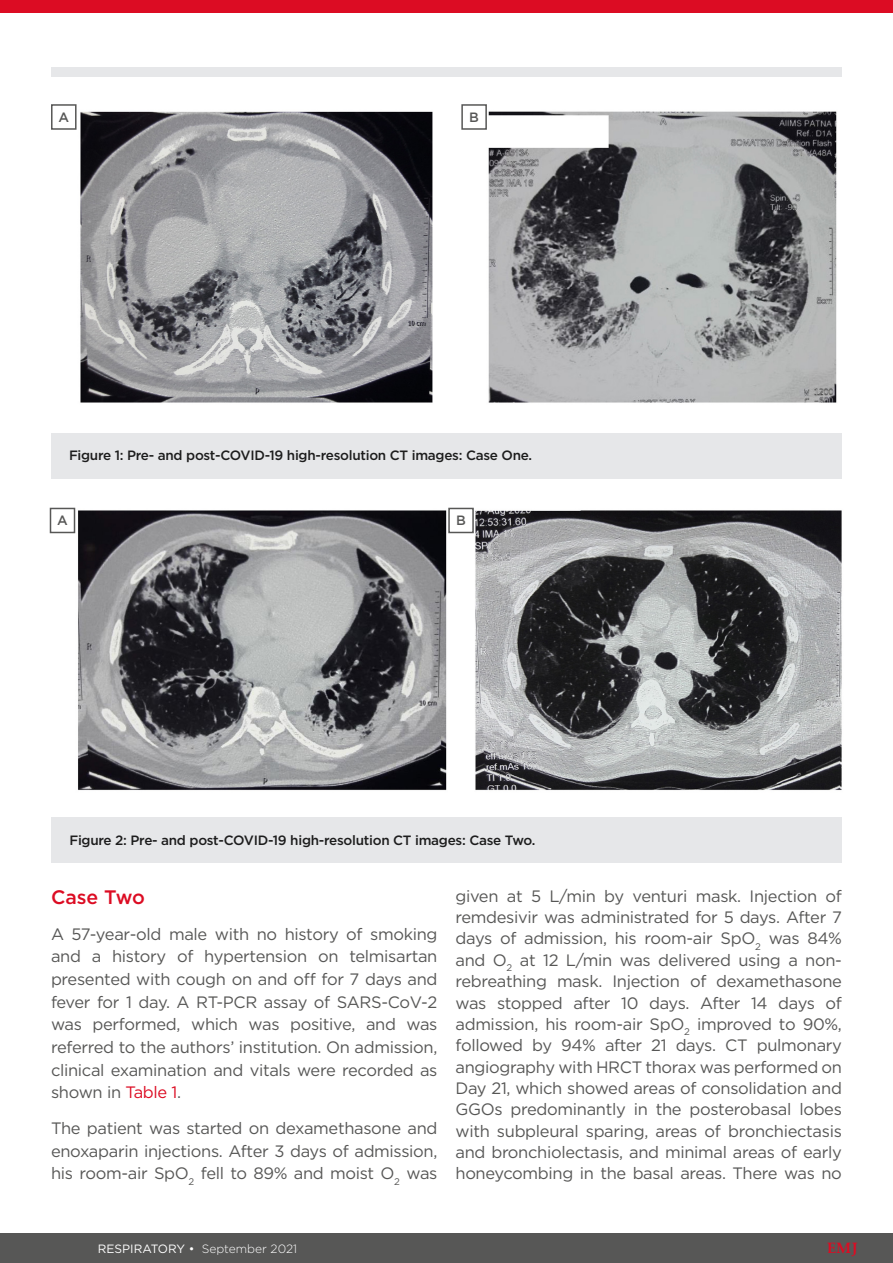
<style>
.page{position:relative;width:893px;height:1263px;background:#fff}
.page>*{position:absolute;margin:0;border:0;box-sizing:border-box;transform-origin:0 0}
.H2__Heading_2{font:500 19.5px "Gotham";color:#dc0c23}
.Body_Text__Justifica{font:16.5px/21.3px "Gotham";letter-spacing:-.02em;color:#575756;text-align:justify}
.t1{font:700 15px "Palatino Linotype";color:#dc0c23}
.t2{font:500 13.5px "Gotham";letter-spacing:-.02em;color:#1d1d1d}
.t3{font:500 13.5px "Gotham";color:#575756}
.t4{font:300 12px "Gotham";color:#fff}
.s1{color:#dc0c23}
.s2{font-weight:400}
</style>
<div class="page">
<div style="left:0;top:0;width:893px;height:13px;background:#dc0c23"></div>
<div style="left:0;top:1233px;width:893px;height:30px;background:#575756"></div>
<div style="left:51px;top:433px;width:791px;height:45px;background:#e6e7e9"></div>
<div style="left:51px;top:67px;width:791px;height:9px;background:#e6e7e9"></div>
<img style="left:80px;top:111px;width:353px;height:292px">
<img style="left:488px;top:111px;width:349px;height:292px">
<div style="left:461px;top:104px;width:26px;height:26px;border:2px solid #575756"></div>
<div style="left:51px;top:104px;width:26px;height:26px;border:2px solid #575756"></div>
<div style="left:51px;top:817px;width:791px;height:46px;background:#e6e7e9"></div>
<img style="left:66px;top:507px;width:386px;height:284px">
<img style="left:452px;top:507px;width:390px;height:284px">
<div style="left:449px;top:508px;width:24px;height:24px;background:#fff"></div>
<div style="left:448px;top:508px;width:26px;height:25px;border:2px solid #575756"></div>
<div style="left:50px;top:508px;width:25px;height:24px;background:#fff"></div>
<div style="left:50px;top:508px;width:25px;height:25px;border:2px solid #575756"></div>
<p class="t3" style="left:58px;top:108px;width:12px">A</p>
<p class="t3" style="left:469px;top:108px;width:11px">B</p>
<p class="t2" style="left:69px;top:447px;width:465px">Figure 1: Pre- and post-COVID-19 high-resolution CT images: Case One.</p>
<p class="t3" style="left:57px;top:512px;width:12px">A</p>
<p class="t3" style="left:456px;top:512px;width:11px">B</p>
<p class="t2" style="left:69px;top:831px;width:468px">Figure 2: Pre- and post-COVID-19 high-resolution CT images: Case Two.</p>
<p class="H2__Heading_2" style="left:51px;top:884px;width:95px">Case Two</p>
<p class="Body_Text__Justifica" style="left:51px;top:922px;width:388px;line-height:22.6px">A 57-year-old male with no history of smoking and a history of hypertension on telmisartan presented with cough on and off for 7 days and fever for 1 day. A RT-PCR assay of SARS-CoV-2 was performed, which was positive, and was referred to the authors’ institution. On admission, clinical examination and vitals were recorded as shown in <span class="s1">Table 1</span>.</p>
<p class="Body_Text__Justifica" style="left:51px;top:1116px;width:388px;line-height:22.6px">The patient was started on dexamethasone and enoxaparin injections. After 3 days of admission, his room-air SpO<sub>2</sub> fell to 89% and moist O<sub>2</sub> was</p>
<p class="Body_Text__Justifica" style="left:455px;top:885px;width:388px">given at 5 L/min by venturi mask. Injection of remdesivir was administrated for 5 days. After 7 days of admission, his room-air SpO<sub>2</sub> was 84% and O<sub>2</sub> at 12 L/min was delivered using a non&shy;rebreathing mask. Injection of dexamethasone was stopped after 10 days. After 14 days of admission, his room-air SpO<sub>2</sub> improved to 90%, followed by 94% after 21 days. CT pulmonary angiography with HRCT thorax was performed on Day 21, which showed areas of consolidation and GGOs predominantly in the posterobasal lobes with subpleural sparing, areas of bronchiectasis and bronchiolectasis, and minimal areas of early honeycombing in the basal areas. There was no</p>
<p class="t4" style="left:98px;top:1241px;width:201px"><span class="s2">RESPIRATORY •</span> September 2021</p>
<p class="t1" style="left:827px;top:1238px;width:32px">EMJ</p>
</div>
